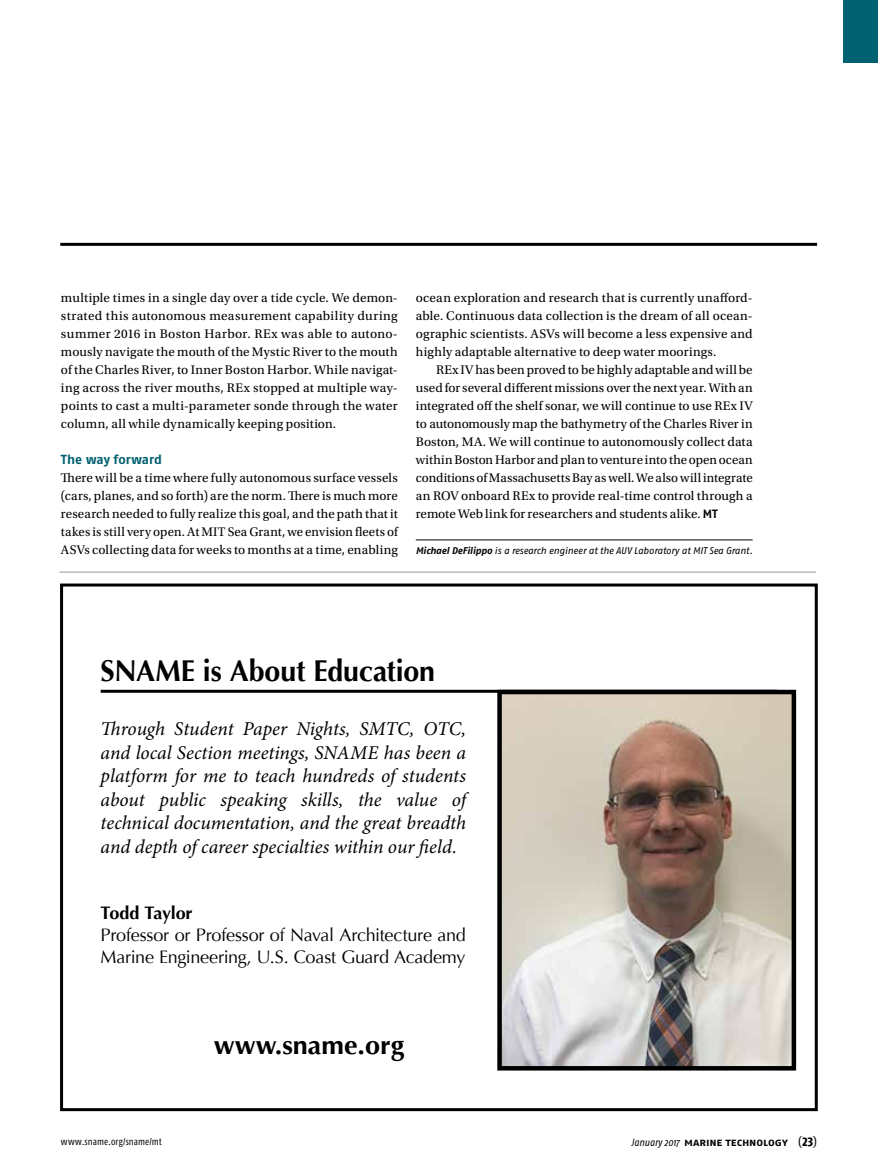
<style>
.page{position:relative;width:878px;height:1175px;background:#fff}
.page>*{position:absolute;margin:0;border:0;box-sizing:border-box;transform-origin:0 0}
.t1{font:700 30px "Optima";letter-spacing:-.005em;color:#000;scale:.95 1}
.t2{font:700 27px "Optima";color:#000}
.t3{font:italic 19.5px/23.4px "Minion Pro";letter-spacing:-.005em;color:#000;text-align:justify}
.t4{font:18px/21.6px "Optima";letter-spacing:-.015em;color:#000}
.t5{font:700 18px "Optima";letter-spacing:-.01em;color:#000}
.t6{font:13.2px/18px "Utopia Std";letter-spacing:.01em;color:#000;text-align:justify}
.t7{font:700 13.2px "Fago OT";color:#006171}
.t8{font:700 11.25px "Fago OT";letter-spacing:-.005em;color:#000}
.t9{font:italic 9.75px "Fago OT";letter-spacing:-.015em;color:#000}
.t10{font:condensed 9.75px "Fago OT";letter-spacing:.01em;color:#000}
.s1{font-family:"Fago OT";font-weight:700;font-size:12px}
.s2{font-weight:700}
.s3{font-weight:400;font-style:italic;font-stretch:condensed;font-size:10.5px}
.s4{font-family:"Utopia Std";font-weight:400;font-size:12.75px}
.s5{font-weight:800;font-stretch:condensed;font-size:12.75px}
</style>
<div class="page">
<hr style="left:60px;top:243px;width:757px;height:3px;background:#000">
<div style="left:843px;top:0;width:35px;height:63px;background:#006171"></div>
<hr style="left:60px;top:571px;width:756px;height:1px;background:#939598">
<div style="left:60px;top:583px;width:757px;height:528px;border:3px solid #000"></div>
<svg style="left:495px;top:689px;width:302px;height:382px;background:#b6aca2"></svg>
<hr style="left:101px;top:689px;width:676px;height:3px;background:#000">
<hr style="left:416px;top:539px;width:336px;height:1px;background:#000">
<p class="t6" style="left:61px;top:288px;width:338px">multiple times in a single day over a tide cycle. We demon&shy;strated this autonomous measurement capability during summer 2016 in Boston Harbor. REx was able to autono&shy;mously navigate the mouth of the Mystic River to the mouth of the Charles River, to Inner Boston Harbor. While navigat&shy;ing across the river mouths, REx stopped at multiple way&shy;points to cast a multi-parameter sonde through the water column, all while dynamically keeping position.</p>
<p class="t7" style="left:61px;top:451px;width:103px">The way forward</p>
<p class="t6" style="left:61px;top:468px;width:338px">There will be a time where fully autonomous surface vessels (cars, planes, and so forth) are the norm. There is much more research needed to fully realize this goal, and the path that it takes is still very open. At MIT Sea Grant, we envision fleets of ASVs collecting data for weeks to months at a time, enabling</p>
<p class="t6" style="left:416px;top:288px;width:338px">ocean exploration and research that is currently unafford&shy;able. Continuous data collection is the dream of all ocean&shy;ographic scientists. ASVs will become a less expensive and highly adaptable alternative to deep water moorings.</p>
<p class="t6" style="left:416px;top:360px;width:338px;text-indent:20px">REx IV has been proved to be highly adaptable and will be used for several different missions over the next year. With an integrated off the shelf sonar, we will continue to use REx IV to autonomously map the bathymetry of the Charles River in Boston, MA. We will continue to autonomously collect data within Boston Harbor and plan to venture into the open ocean conditions of Massachusetts Bay as well. We also will integrate an ROV onboard REx to provide real-time control through a remote Web link for researchers and students alike. <span class="s1">MT</span></p>
<p class="t9" style="left:416px;top:544px;width:338px"><span class="s2">Michael DeFilippo</span> is a research engineer at the AUV Laboratory at MIT Sea Grant.</p>
<h1 class="t1" style="left:101px;top:653px;width:353px">SNAME is About Education</h1>
<p class="t3" style="left:101px;top:717px;width:367px">Through Student Paper Nights, SMTC, OTC, and local Section meetings, SNAME has been a platform for me to teach hundreds of students about public speaking skills, the value of technical documentation, and the great breadth and depth of career specialties within our field.</p>
<h3 class="t5" style="left:101px;top:902px;width:93px">Todd Taylor</h3>
<h3 class="t4" style="left:101px;top:924px;width:367px">Professor or Professor of Naval Architecture and<br>Marine Engineering, U.S. Coast Guard Academy</h3>
<h2 class="t2" style="left:214px;top:1029px;width:192px">www.sname.org</h2>
<p class="t10" style="left:61px;top:1135px;width:102px">www.sname.org/sname/mt</p>
<p class="t8" style="left:631px;top:1135px;width:187px"><span class="s3">January 2017</span> marine technology <span class="s4">(</span><span class="s5">23</span><span class="s4">)</span></p>
</div>
